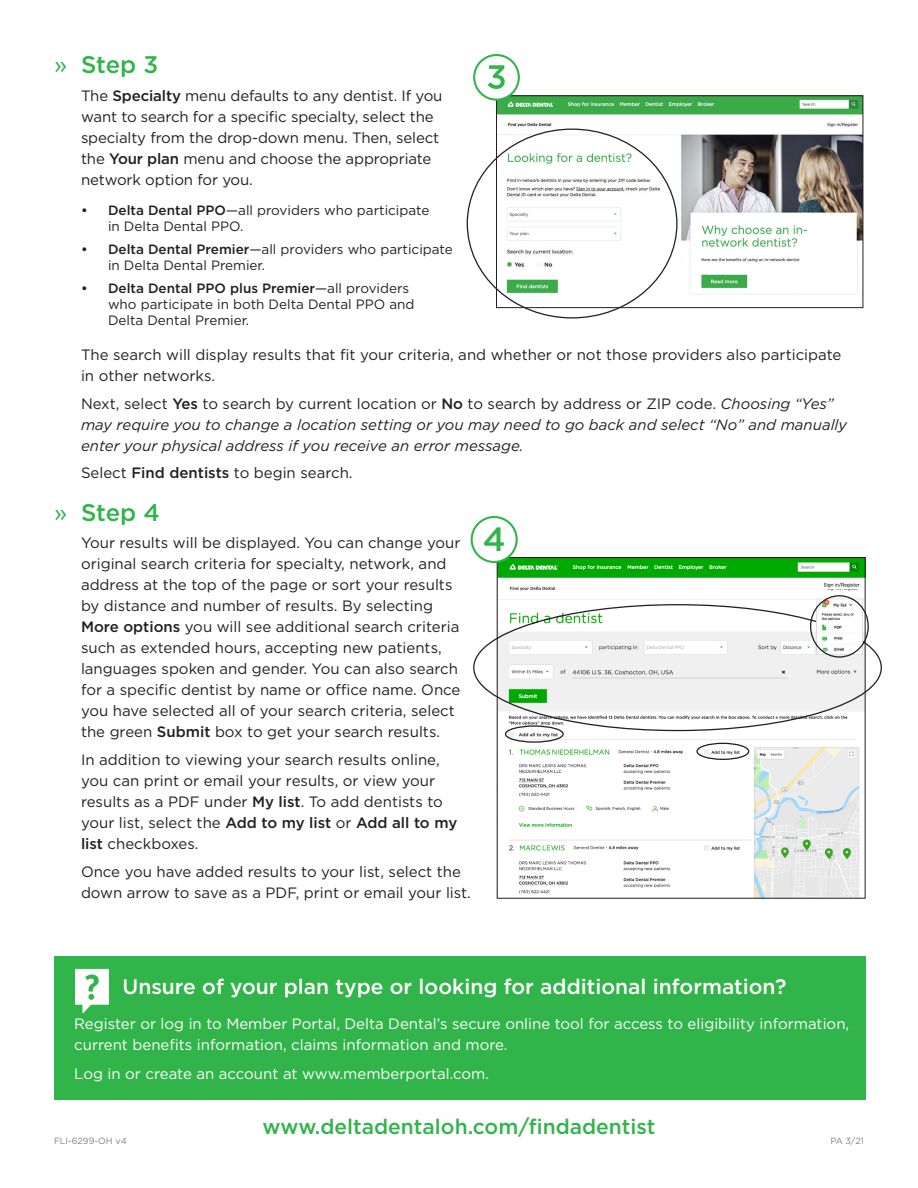
<style>
.page{position:relative;width:918px;height:1188px;background:#fff}
.page>*{position:absolute;margin:0;border:0;box-sizing:border-box;transform-origin:0 0}
.t1{font:500 33.6px "Gotham";color:#31b44a}
.t2{font:500 24px "Gotham";letter-spacing:-.005em;color:#31b44a}
.t3{font:500 21px "Gotham";color:#fff}
.t4{font:500 21px "Gotham";color:#31b44a}
.t5{font:15px/21px "Gotham";color:#231f20}
.t6{font:italic 15px/21px "Gotham";color:#231f20}
.t7{font:15px/21px "Gotham";color:#fff}
.t8{font:13.5px/16.2px "Gotham";color:#231f20}
.t9{font:9px "Gotham";color:#808285}
.s1{font-weight:400}
.s2{font-weight:500}
.s3{font-style:normal}
.s4{font-weight:500;font-style:normal}
</style>
<div class="page">
<div style="left:54px;top:957px;width:811px;height:143px;background:#31b44a"></div>
<svg style="left:75px;top:969px;width:34px;height:44px"></svg>
<img style="left:499px;top:559px;width:364px;height:338px">
<div style="left:497px;top:557px;width:368px;height:342px;border:1px solid #231f20"></div>
<div style="left:472px;top:517px;width:45px;height:45px;background:#fff;border-radius:50%"></div>
<div style="left:471px;top:516px;width:47px;height:47px;border:2px solid #31b44a;border-radius:50%"></div>
<img style="left:498px;top:97px;width:363px;height:209px">
<div style="left:496px;top:95px;width:367px;height:213px;border:1px solid #231f20"></div>
<div style="left:474px;top:55px;width:45px;height:45px;background:#fff;border-radius:50%"></div>
<div style="left:473px;top:54px;width:47px;height:47px;border:2px solid #31b44a;border-radius:50%"></div>
<svg style="left:488px;top:65px;width:17px;height:24px"></svg>
<img style="left:814px;top:580px;width:47px;height:9px">
<img style="left:817px;top:598px;width:46px;height:57px">
<div style="left:810px;top:595px;width:59px;height:63px;border:1px solid #231f20;border-radius:50%"></div>
<div style="left:505px;top:725px;width:59px;height:18px;border:1px solid #231f20;border-radius:50%"></div>
<div style="left:696px;top:743px;width:53px;height:17px;border:1px solid #231f20;border-radius:50%"></div>
<p class="t2" style="left:54px;top:49px;width:106px"><span class="s1">»</span> Step 3</p>
<p class="t5" style="left:81px;top:85px;width:363px">The <span class="s2">Specialty</span> menu defaults to any dentist. If you want to search for a specific specialty, select the specialty from the drop-down menu. Then, select the <span class="s2">Your plan</span> menu and choose the appropriate network option for you.</p>
<p class="t8" style="left:108px;top:201px;width:323px;text-indent:-27px"><span class="s2">• Delta Dental PPO</span>—all providers who participate in Delta Dental PPO.</p>
<p class="t8" style="left:108px;top:241px;width:346px;text-indent:-27px"><span class="s2">• Delta Dental Premier</span>—all providers who participate in Delta Dental Premier.</p>
<p class="t8" style="left:108px;top:280px;width:308px;text-indent:-27px"><span class="s2">• Delta Dental PPO plus Premier</span>—all providers who participate in both Delta Dental PPO and<br>Delta Dental Premier.</p>
<p class="t5" style="left:81px;top:344px;width:762px">The search will display results that fit your criteria, and whether or not those providers also participate in other networks.</p>
<p class="t6" style="left:81px;top:392px;width:768px"><span class="s3">Next, select</span> <span class="s4">Yes</span> <span class="s3">to search by current location or</span> <span class="s4">No</span> <span class="s3">to search by address or ZIP code.</span> Choosing “Yes” may require you to change a location setting or you may need to go back and select “No” and manually enter your physical address if you receive an error message.</p>
<p class="t5" style="left:81px;top:462px;width:273px">Select <span class="s2">Find dentists</span> to begin search.</p>
<p class="t2" style="left:54px;top:496px;width:107px"><span class="s1">»</span> Step 4</p>
<p class="t5" style="left:81px;top:532px;width:381px">Your results will be displayed. You can change your original search criteria for specialty, network, and address at the top of the page or sort your results by distance and number of results. By selecting <span class="s2">More options</span> you will see additional search criteria such as extended hours, accepting new patients, languages spoken and gender. You can also search for a specific dentist by name or office name. Once you have selected all of your search criteria, select the green <span class="s2">Submit</span> box to get your search results.</p>
<p class="t5" style="left:81px;top:749px;width:378px">In addition to viewing your search results online, you can print or email your results, or view your results as a PDF under <span class="s2">My list</span>. To add dentists to your list, select the <span class="s2">Add to my list</span> or <span class="s2">Add all to my list</span> checkboxes.</p>
<p class="t5" style="left:81px;top:861px;width:391px">Once you have added results to your list, select the down arrow to save as a PDF, print or email your list.</p>
<p class="t1" style="left:483px;top:517px;width:24px">4</p>
<p class="t3" style="left:122px;top:973px;width:665px">Unsure of your plan type or looking for additional information?</p>
<p class="t7" style="left:74px;top:1012px;width:776px">Register or log in to Member Portal, Delta Dental’s secure online tool for access to eligibility information, current benefits information, claims information and more.</p>
<p class="t7" style="left:74px;top:1063px;width:416px">Log in or create an account at www.memberportal.com.</p>
<p class="t4" style="left:263px;top:1113px;width:394px">www.deltadentaloh.com/findadentist</p>
<p class="t9" style="left:54px;top:1135px;width:74px">FLI-6299-OH v4</p>
<p class="t9" style="left:830px;top:1135px;width:35px">PA 3/21</p>
</div>
